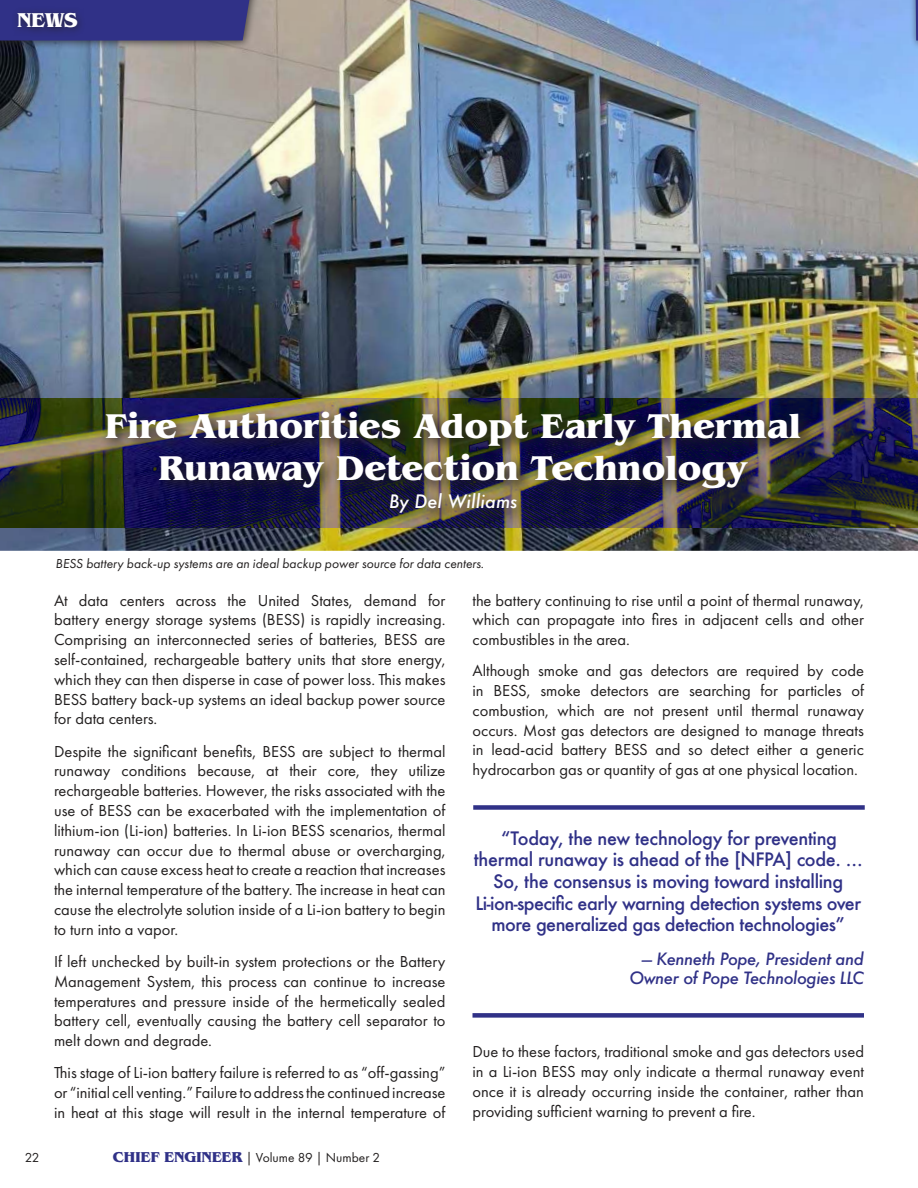
<style>
.page{position:relative;width:918px;height:1188px;background:#fff}
.page>*{position:absolute;margin:0;border:0;box-sizing:border-box;transform-origin:0 0}
.t1{font:700 36px/42px "Benguiat Pro ITC";color:#fff;text-align:center}
.t2{font:700 21px "Benguiat Pro ITC";color:#fff}
.t3{font:500 18px/21.6px "Futura";letter-spacing:-.02em;color:#303187;text-align:center}
.t4{font:italic 500 18px "Futura";color:#fff}
.t5{font:16.5px/19.8px "Futura PT";color:#221f1f;text-align:justify}
.t6{font:italic 500 16.5px/19.8px "Futura";letter-spacing:-.025em;color:#303187;text-align:right}
.t7{font:italic 13.5px "Futura PT";color:#221f1f}
.t8{font:13.5px "Futura PT";color:#221f1f}
.s1{font-family:"Benguiat Pro ITC";font-weight:700;font-size:15px;color:#303187}
</style>
<div class="page">
<img style="left:0;top:0;width:918px;height:551px">
<img style="left:0;top:399px;width:918px;height:129px">
<img style="left:100px;top:406px;width:716px;height:123px">
<div style="left:0;top:0;width:260px;height:50px;background:#221f1f;opacity:.75"></div>
<div style="left:0;top:0;width:249px;height:40px;background:#303187"></div>
<div style="left:909px;top:0;width:9px;height:50px;background:#221f1f;opacity:.75"></div>
<hr style="left:916px;top:0;width:2px;height:40px;background:#303187">
<div style="left:12px;top:6px;width:74px;height:31px;background:#221f1f;opacity:.75"></div>
<div style="left:473px;top:805px;width:392px;height:5px;background:#303187"></div>
<div style="left:472px;top:1013px;width:392px;height:5px;background:#303187"></div>
<p class="t2" style="left:17px;top:12px;width:62px">NEWS</p>
<h1 class="t1" style="left:105px;top:408px;width:697px">Fire Authorities Adopt Early Thermal<br>Runaway Detection Technology</h1>
<p class="t4" style="left:389px;top:493px;width:130px">By Del Williams</p>
<p class="t7" style="left:56px;top:558px;width:430px">BESS battery back-up systems are an ideal backup power source for data centers.</p>
<p class="t5" style="left:54px;top:591px;width:393px">At data centers across the United States, demand for battery energy storage systems (BESS) is rapidly increasing.<br>Comprising an interconnected series of batteries, BESS are self-contained, rechargeable battery units that store energy, which they can then disperse in case of power loss. This makes BESS battery back-up systems an ideal backup power source for data centers.</p>
<p class="t5" style="left:54px;top:742px;width:393px">Despite the significant benefits, BESS are subject to thermal runaway conditions because, at their core, they utilize rechargeable batteries. However, the risks associated with the use of BESS can be exacerbated with the implementation of lithium-ion (Li-ion) batteries. In Li-ion BESS scenarios, thermal runaway can occur due to thermal abuse or overcharging, which can cause excess heat to create a reaction that increases the internal temperature of the battery. The increase in heat can cause the electrolyte solution inside of a Li-ion battery to begin to turn into a vapor.</p>
<p class="t5" style="left:54px;top:953px;width:393px">If left unchecked by built-in system protections or the Battery Management System, this process can continue to increase temperatures and pressure inside of the hermetically sealed battery cell, eventually causing the battery cell separator to melt down and degrade.</p>
<p class="t5" style="left:54px;top:1064px;width:393px">This stage of Li-ion battery failure is referred to as “off-gassing” or “initial cell venting.” Failure to address the continued increase in heat at this stage will result in the internal temperature of</p>
<p class="t8" style="left:25px;top:1152px;width:16px">22</p>
<p class="t8" style="left:113px;top:1152px;width:269px"><span class="s1">CHIEF ENGINEER</span> | Volume 89 | Number 2</p>
<p class="t5" style="left:473px;top:591px;width:393px">the battery continuing to rise until a point of thermal runaway, which can propagate into fires in adjacent cells and other combustibles in the area.</p>
<p class="t5" style="left:473px;top:662px;width:393px">Although smoke and gas detectors are required by code in BESS, smoke detectors are searching for particles of combustion, which are not present until thermal runaway occurs. Most gas detectors are designed to manage threats in lead-acid battery BESS and so detect either a generic hydrocarbon gas or quantity of gas at one physical location.</p>
<p class="t3" style="left:474px;top:829px;width:391px">“Today, the new technology for preventing thermal runaway is ahead of the [NFPA] code. … So, the consensus is moving toward installing Li-ion-specific early warning detection systems over more generalized gas detection technologies”</p>
<p class="t6" style="left:630px;top:950px;width:236px">— Kenneth Pope, President and<br>Owner of Pope Technologies LLC</p>
<p class="t5" style="left:473px;top:1043px;width:393px">Due to these factors, traditional smoke and gas detectors used in a Li-ion BESS may only indicate a thermal runaway event once it is already occurring inside the container, rather than providing sufficient warning to prevent a fire.</p>
</div>
